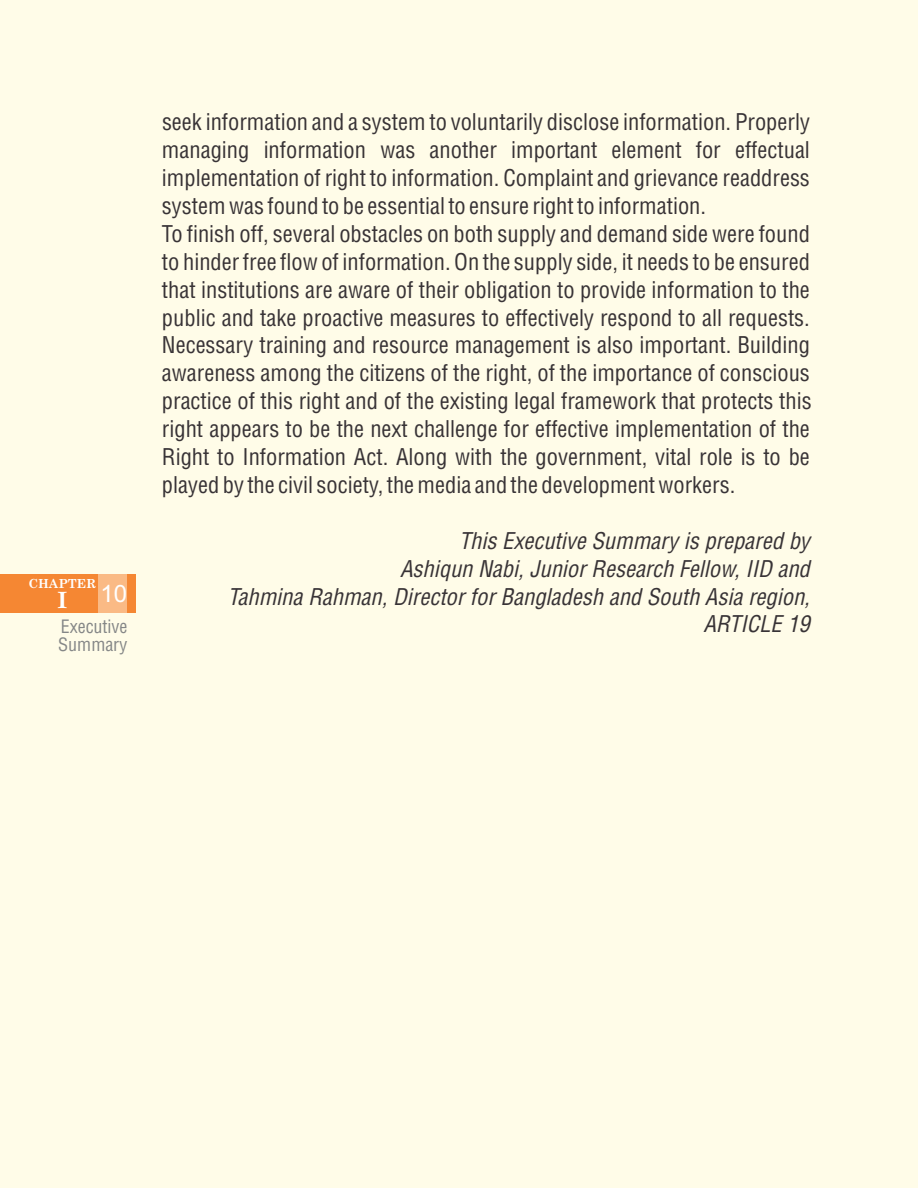
<style>
.page{position:relative;width:918px;height:1188px;background:#fffce8}
.page>*{position:absolute;margin:0;border:0;box-sizing:border-box;transform-origin:0 0}
.t1{font:24px "Arial";color:#fff}
.t2{font:23.7px "Calis MT Bol";color:#fff}
.t3{font:condensed 22.5px/27.9px "Helvetica";color:#383336}
.t4{font:italic condensed 22.5px/27.9px "Helvetica";color:#383336;text-align:right}
.t5{font:condensed 18px/18px "Helvetica";color:#858787}
.t6{font:700 12.3px "Century Schoolbook";color:#fff}
</style>
<div class="page">
<div style="left:0;top:574px;width:136px;height:39px;background:#f58733"></div>
<div style="left:98px;top:574px;width:29px;height:39px;background:#faba85"></div>
<p class="t6" style="left:28px;top:579px;width:69px">CHAPTER</p>
<p class="t2" style="left:58px;top:591px;width:11px">I</p>
<p class="t1" style="left:101px;top:584px;width:28px">10</p>
<p class="t5" style="left:58px;top:620px;width:71px">Executive<br>Summary</p>
<p class="t3" style="left:162px;top:111px;width:651px">seek information and a system to voluntarily disclose information. Properly managing information was another important element for effectual implementation of right to information. Complaint and grievance readdress system was found to be essential to ensure right to information.<br>To finish off, several obstacles on both supply and demand side were found to hinder free flow of information. On the supply side, it needs to be ensured that institutions are aware of their obligation to provide information to the public and take proactive measures to effectively respond to all requests.<br>Necessary training and resource management is also important. Building awareness among the citizens of the right, of the importance of conscious practice of this right and of the existing legal framework that protects this right appears to be the next challenge for effective implementation of the Right to Information Act. Along with the government, vital role is to be played by the civil society, the media and the development workers.</p>
<p class="t4" style="left:228px;top:529px;width:583px">This Executive Summary is prepared by<br>Ashiqun Nabi, Junior Research Fellow, IID and<br>Tahmina Rahman, Director for Bangladesh and South Asia region, ARTICLE 19</p>
</div>
